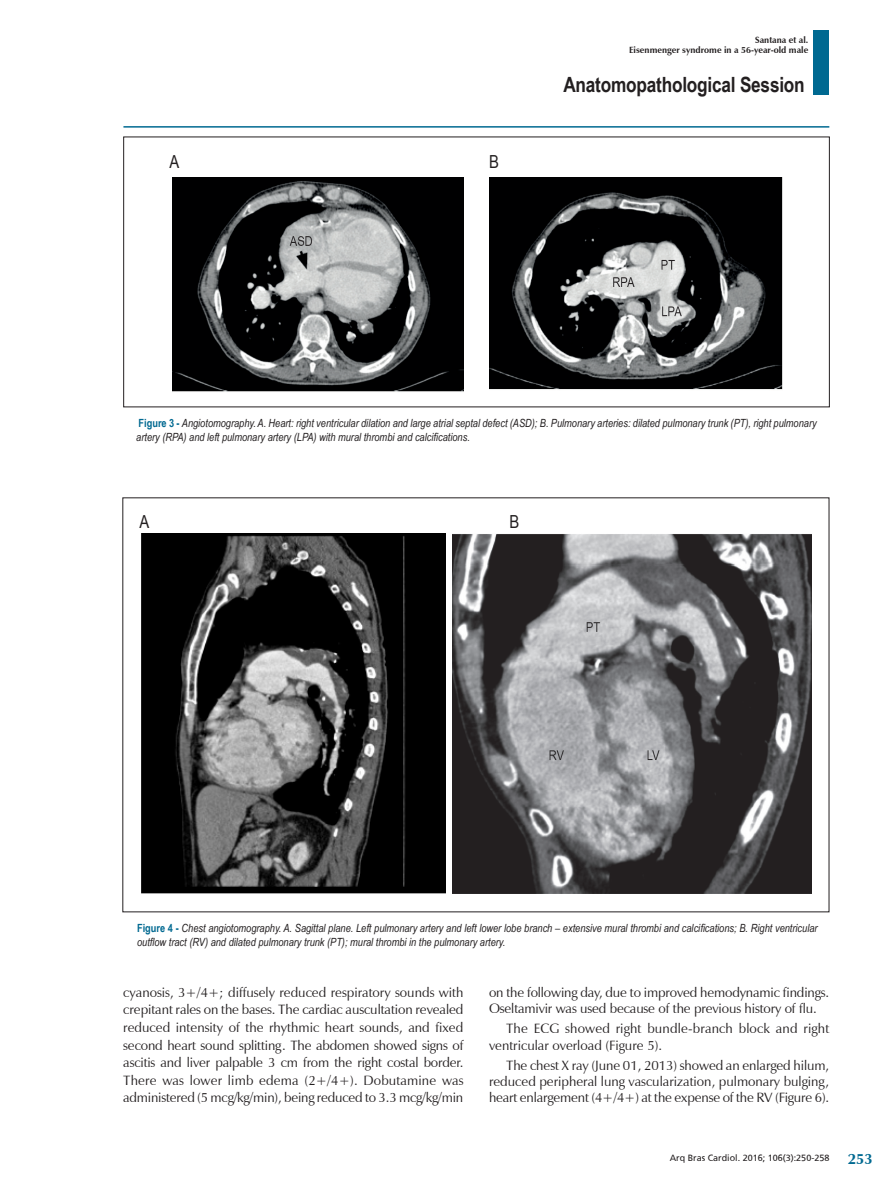
<style>
.page{position:relative;width:893px;height:1191px;background:#fff}
.page>*{position:absolute;margin:0;border:0;box-sizing:border-box;transform-origin:0 0}
.t1{font:700 21px "Arial Narrow";letter-spacing:-.01em;color:#231f20}
._06_-_LEGENDA_FIGURA{font:18px "Arial Narrow";color:#231f20}
.t2{font:700 15px "Zapf Humanist 601 BT";color:#006991}
._01-TEXTO_BASICO{font:13.5px/17.7px "Zapf Humanist 601 BT";letter-spacing:-.01em;color:#231f20;text-align:justify}
._01-TEXTO_BASICO-2{font:13.5px/16.2px "Zapf Humanist 601 BT";letter-spacing:.01em;color:#231f20}
._06_-_LEGENDA_FIGURA-2{font:italic 11.25px/13.5px "Arial Narrow";color:#231f20}
.t3{font:700 9px/10.8px "Zapf Humanist 601 BT";color:#231f20;text-align:right}
.t4{font:9px "Frutiger";color:#231f20}
.s1{font-weight:700;font-style:normal;color:#006991}
</style>
<div class="page">
<hr style="left:123px;top:126px;width:706px;height:2px;background:#006991">
<div style="left:813px;top:30px;width:16px;height:64px;background:#006991"></div>
<img style="left:489px;top:177px;width:294px;height:213px">
<img style="left:172px;top:177px;width:291px;height:215px">
<img style="left:141px;top:533px;width:304px;height:360px">
<img style="left:452px;top:534px;width:360px;height:359px">
<p class="t3" style="left:629px;top:34px;width:181px">Santana et al.<br>Eisenmenger syndrome in a 56-year-old male</p>
<p class="_06_-_LEGENDA_FIGURA" style="left:170px;top:149px;width:11px">A</p>
<p class="_06_-_LEGENDA_FIGURA" style="left:489px;top:149px;width:11px">B</p>
<h1 class="t1" style="left:563px;top:69px;width:243px">Anatomopathological Session</h1>
<p class="_06_-_LEGENDA_FIGURA-2" style="left:136px;top:416px;width:682px"><span class="s1">Figure 3 -</span> Angiotomography. A. Heart: right ventricular dilation and large atrial septal defect (ASD); B. Pulmonary arteries: dilated pulmonary trunk (PT), right pulmonary artery (RPA) and left pulmonary artery (LPA) with mural thrombi and calcifications.</p>
<p class="_06_-_LEGENDA_FIGURA" style="left:140px;top:508px;width:11px">A</p>
<p class="_06_-_LEGENDA_FIGURA" style="left:510px;top:508px;width:11px">B</p>
<p class="_06_-_LEGENDA_FIGURA-2" style="left:137px;top:921px;width:682px"><span class="s1">Figure 4 -</span> Chest angiotomography. A. Sagittal plane. Left pulmonary artery and left lower lobe branch – extensive mural thrombi and calcifications; B. Right ventricular outflow tract (RV) and dilated pulmonary trunk (PT); mural thrombi in the pulmonary artery.</p>
<p class="_01-TEXTO_BASICO" style="left:123px;top:983px;width:342px">cyanosis, 3+/4+; diffusely reduced respiratory sounds with crepitant rales on the bases. The cardiac auscultation revealed reduced intensity of the rhythmic heart sounds, and fixed second heart sound splitting. The abdomen showed signs of ascitis and liver palpable 3 cm from the right costal border.<br>There was lower limb edema (2+/4+). Dobutamine was administered (5 mcg/kg/min), being reduced to 3.3 mcg/kg/min</p>
<p class="_01-TEXTO_BASICO" style="left:489px;top:984px;width:342px;line-height:16.2px">on the following day, due to improved hemodynamic findings.<br>Oseltamivir was used because of the previous history of flu.</p>
<p class="_01-TEXTO_BASICO-2" style="left:489px;top:1020px;width:342px;text-indent:17px">The ECG showed right bundle-branch block and right ventricular overload (Figure 5).</p>
<p class="_01-TEXTO_BASICO" style="left:489px;top:1057px;width:342px;line-height:16.2px;text-indent:17px">The chest X ray (June 01, 2013) showed an enlarged hilum, reduced peripheral lung vascularization, pulmonary bulging, heart enlargement (4+/4+) at the expense of the RV (Figure 6).</p>
<p class="t4" style="left:670px;top:1153px;width:161px">Arq Bras Cardiol. 2016; 106(3):250-258</p>
<p class="t2" style="left:848px;top:1149px;width:26px">253</p>
</div>
